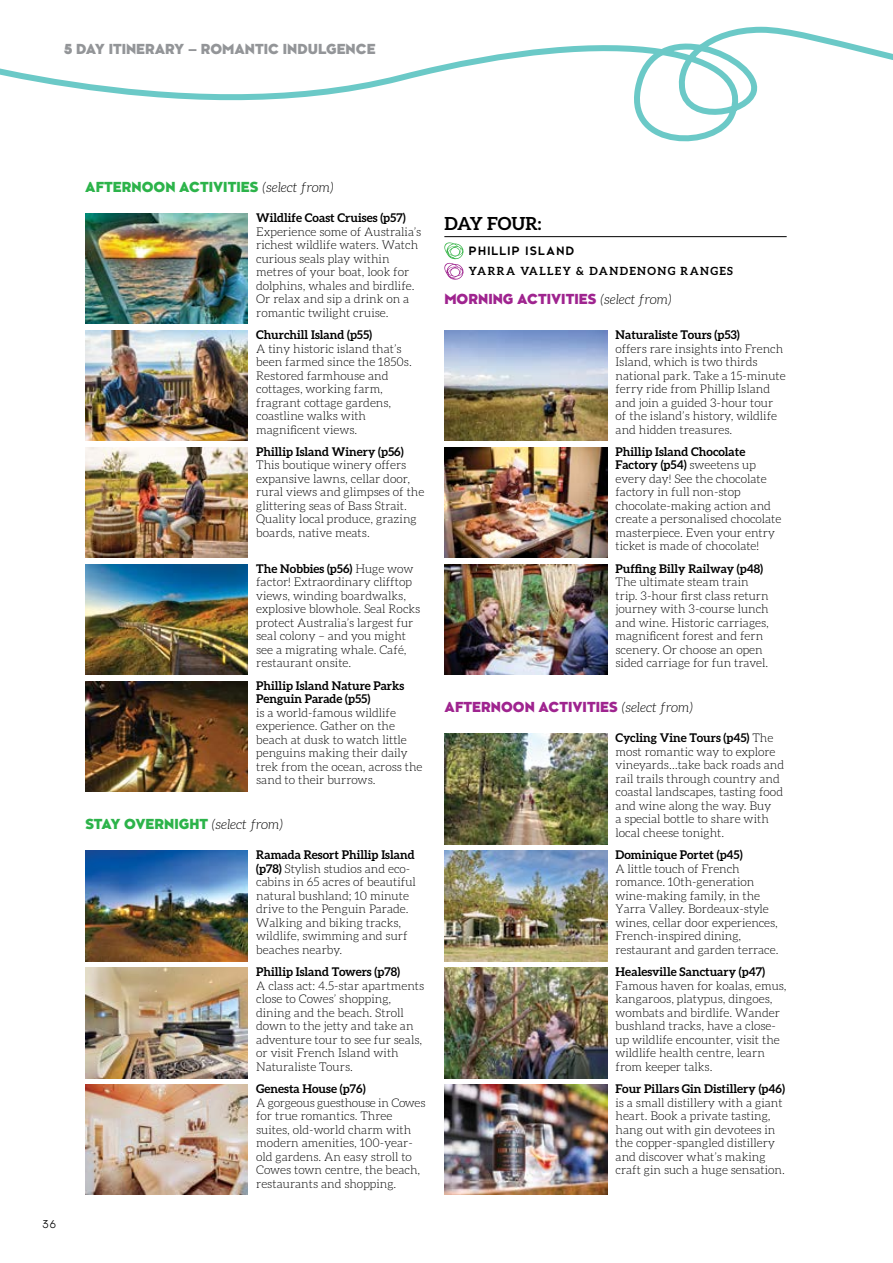
<style>
.page{position:relative;width:893px;height:1263px;background:#fff}
.page>*{position:absolute;margin:0;border:0;box-sizing:border-box;transform-origin:0 0}
.t1{font:700 18px "Aleo";color:#000}
.t2{font:800 13.5px "Kessel 105 W00";color:#9f248f}
.t3{font:800 13.5px "Kessel 105 W00";color:#2cb34a}
.t4{font:800 13.5px "Kessel 105 W00";color:#939598}
.t5{font:300 12px/13.5px "Aleo";color:#000}
.t6{font:700 12px/13.5px "Aleo";color:#000}
.t7{font:700 11.25px "Aleo";letter-spacing:.12em;color:#000}
.t8{font:700 11.25px "Kessel 105 W00";letter-spacing:.12em;color:#000}
.t9{font:10.5px "Kessel 105 W00";color:#000}
.s1{font-family:"Aleo";font-weight:300;font-style:italic;color:#000}
.s2{font-weight:700}
</style>
<div class="page">
<hr style="left:444px;top:236px;width:343px;height:1px;background:#000">
<svg style="left:444px;top:243px;width:19px;height:37px"></svg>
<img style="left:85px;top:213px;width:163px;height:111px">
<img style="left:85px;top:330px;width:163px;height:111px">
<img style="left:444px;top:330px;width:163px;height:111px">
<img style="left:85px;top:447px;width:163px;height:111px">
<img style="left:444px;top:850px;width:163px;height:111px">
<img style="left:444px;top:447px;width:163px;height:111px">
<img style="left:85px;top:564px;width:163px;height:111px">
<img style="left:85px;top:967px;width:163px;height:111px">
<img style="left:444px;top:967px;width:163px;height:111px">
<img style="left:444px;top:564px;width:163px;height:111px">
<img style="left:85px;top:681px;width:163px;height:111px">
<img style="left:85px;top:1084px;width:163px;height:111px">
<img style="left:444px;top:1084px;width:163px;height:111px">
<img style="left:444px;top:733px;width:163px;height:111px">
<img style="left:85px;top:850px;width:163px;height:111px">
<svg style="left:0;top:26px;width:893px;height:116px"></svg>
<p class="t4" style="left:64px;top:41px;width:313px">5 DAY ITINERARY – ROMANTIC INDULGENCE</p>
<p class="t9" style="left:43px;top:1218px;width:15px">36</p>
<p class="t3" style="left:85px;top:179px;width:250px">AFTERNOON ACTIVITIES <span class="s1">(select from)</span></p>
<p class="t6" style="left:256px;top:211px;width:151px">Wildlife Coast Cruises (p57)</p>
<p class="t5" style="left:256px;top:225px;width:167px">Experience some of Australia’s richest wildlife waters. Watch curious seals play within metres of your boat, look for dolphins, whales and birdlife.<br>Or relax and sip a drink on a romantic twilight cruise.</p>
<p class="t6" style="left:256px;top:328px;width:118px">Churchill Island (p55)</p>
<p class="t5" style="left:256px;top:341px;width:157px">A tiny historic island that’s been farmed since the 1850s.<br>Restored farmhouse and cottages, working farm, fragrant cottage gardens, coastline walks with magnificent views.</p>
<p class="t6" style="left:256px;top:445px;width:149px">Phillip Island Winery (p56)</p>
<p class="t5" style="left:256px;top:458px;width:170px">This boutique winery offers expansive lawns, cellar door, rural views and glimpses of the glittering seas of Bass Strait.<br>Quality local produce, grazing boards, native meats.</p>
<p class="t5" style="left:256px;top:562px;width:166px"><span class="s2">The Nobbies (p56)</span> Huge wow factor! Extraordinary clifftop views, winding boardwalks, explosive blowhole. Seal Rocks protect Australia’s largest fur seal colony – and you might see a migrating whale. Café, restaurant onsite.</p>
<p class="t6" style="left:256px;top:678px;width:150px">Phillip Island Nature Parks<br>Penguin Parade (p55)</p>
<p class="t5" style="left:256px;top:706px;width:168px">is a world-famous wildlife experience. Gather on the beach at dusk to watch little penguins making their daily trek from the ocean, across the sand to their burrows.</p>
<p class="t3" style="left:85px;top:816px;width:200px">STAY OVERNIGHT <span class="s1">(select from)</span></p>
<p class="t5" style="left:256px;top:848px;width:161px"><span class="s2">Ramada Resort Phillip Island (p78)</span> Stylish studios and eco&shy;cabins in 65 acres of beautiful natural bushland; 10 minute drive to the Penguin Parade.<br>Walking and biking tracks, wildlife, swimming and surf beaches nearby.</p>
<p class="t6" style="left:256px;top:965px;width:145px">Phillip Island Towers (p78)</p>
<p class="t5" style="left:256px;top:979px;width:170px">A class act: 4.5-star apartments close to Cowes’ shopping, dining and the beach. Stroll down to the jetty and take an adventure tour to see fur seals, or visit French Island with<br>Naturaliste Tours.</p>
<p class="t6" style="left:256px;top:1082px;width:111px">Genesta House (p76)</p>
<p class="t5" style="left:256px;top:1095px;width:171px">A gorgeous guesthouse in Cowes for true romantics. Three suites, old-world charm with modern amenities, 100-year&shy;old gardens. An easy stroll to<br>Cowes town centre, the beach, restaurants and shopping.</p>
<h1 class="t1" style="left:444px;top:213px;width:99px">DAY FOUR:</h1>
<p class="t8" style="left:469px;top:244px;width:107px">PHILLIP ISLAND</p>
<p class="t7" style="left:469px;top:264px;width:266px">YARRA VALLEY &amp; DANDENONG RANGES</p>
<p class="t2" style="left:444px;top:291px;width:229px">MORNING ACTIVITIES <span class="s1">(select from)</span></p>
<p class="t6" style="left:615px;top:328px;width:126px">Naturaliste Tours (p53)</p>
<p class="t5" style="left:615px;top:341px;width:172px">offers rare insights into French<br>Island, which is two thirds national park. Take a 15-minute ferry ride from Phillip Island and join a guided 3-hour tour of the island’s history, wildlife and hidden treasures.</p>
<p class="t5" style="left:615px;top:445px;width:167px"><span class="s2">Phillip Island Chocolate<br>Factory (p54)</span> sweetens up every day! See the chocolate factory in full non-stop chocolate-making action and create a personalised chocolate masterpiece. Even your entry ticket is made of chocolate!</p>
<p class="t6" style="left:615px;top:562px;width:149px">Puffing Billy Railway (p48)</p>
<p class="t5" style="left:615px;top:575px;width:155px">The ultimate steam train trip. 3-hour first class return journey with 3-course lunch and wine. Historic carriages, magnificent forest and fern scenery. Or choose an open sided carriage for fun travel.</p>
<p class="t2" style="left:444px;top:700px;width:250px">AFTERNOON ACTIVITIES <span class="s1">(select from)</span></p>
<p class="t5" style="left:615px;top:731px;width:170px"><span class="s2">Cycling Vine Tours (p45)</span> The most romantic way to explore vineyards…take back roads and rail trails through country and coastal landscapes, tasting food and wine along the way. Buy<br>a special bottle to share with local cheese tonight.</p>
<p class="t6" style="left:615px;top:848px;width:129px">Dominique Portet (p45)</p>
<p class="t5" style="left:615px;top:862px;width:164px">A little touch of French romance. 10th-generation wine-making family, in the<br>Yarra Valley. Bordeaux-style wines, cellar door experiences,<br>French-inspired dining, restaurant and garden terrace.</p>
<p class="t6" style="left:615px;top:965px;width:151px">Healesville Sanctuary (p47)</p>
<p class="t5" style="left:615px;top:979px;width:173px">Famous haven for koalas, emus, kangaroos, platypus, dingoes, wombats and birdlife. Wander bushland tracks, have a close&shy;up wildlife encounter, visit the wildlife health centre, learn from keeper talks.</p>
<p class="t6" style="left:615px;top:1082px;width:171px">Four Pillars Gin Distillery (p46)</p>
<p class="t5" style="left:615px;top:1095px;width:171px">is a small distillery with a giant heart. Book a private tasting, hang out with gin devotees in the copper-spangled distillery and discover what’s making craft gin such a huge sensation.</p>
</div>
